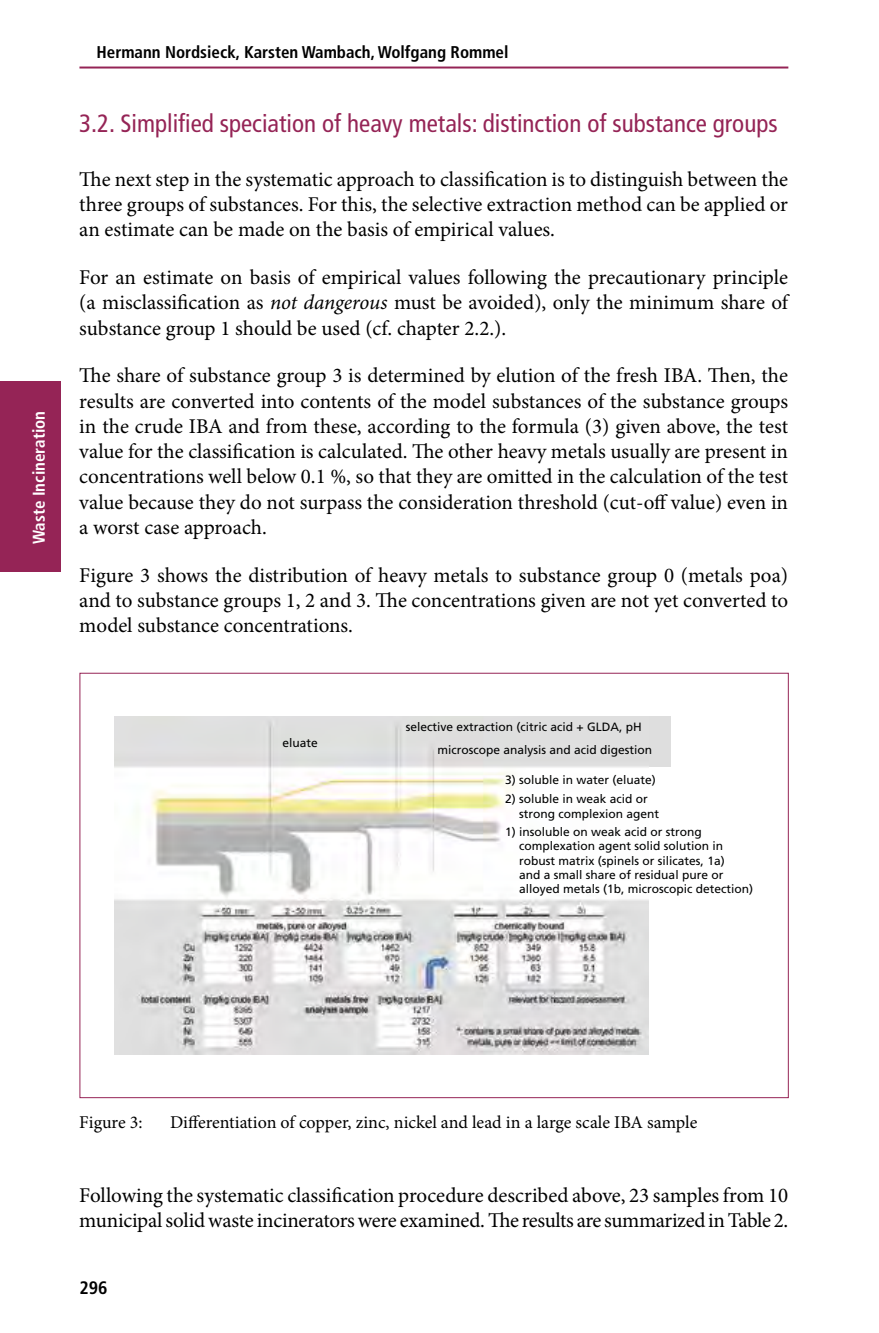
<style>
.page{position:relative;width:879px;height:1333px;background:#fff}
.page>*{position:absolute;margin:0;border:0;box-sizing:border-box;transform-origin:0 0}
.t1{font:condensed 25px "Frutiger";color:#952456}
.t2{font:21px/25.2px "Minion Pro";letter-spacing:-.005em;color:#000;text-align:justify}
.t3{font:18px "Minion Pro";color:#000}
.t4{font:700 condensed 18px "Frutiger";color:#000}
.t5{font:700 condensed 17px "Frutiger";color:#000}
.t6{font:700 condensed 17px "Frutiger";color:#fff}
.t7{font:12px/14.4px "Frutiger";color:#010202}
.s1{font-style:italic}
</style>
<div class="page">
<hr style="left:79px;top:66px;width:709px;height:2px;background:#952456">
<div style="left:0;top:381px;width:61px;height:190px;background:#952456"></div>
<div style="left:574px;top:716px;width:97px;height:50px;background:#dedede"></div>
<img style="left:115px;top:716px;width:533px;height:338px">
<p class="t6" style="left:29px;top:544px;width:134px;rotate:-90deg">Waste Incineration</p>
<p class="t5" style="left:96px;top:42px;width:413px">Hermann Nordsieck, Karsten Wambach, Wolfgang Rommel</p>
<p class="t1" style="left:79px;top:109px;width:700px">3.2. Simplified speciation of heavy metals: distinction of substance groups</p>
<p class="t2" style="left:79px;top:166px;width:710px">The next step in the systematic approach to classification is to distinguish between the three groups of substances. For this, the selective extraction method can be applied or an estimate can be made on the basis of empirical values.</p>
<p class="t2" style="left:79px;top:265px;width:710px">For an estimate on basis of empirical values following the precautionary principle (a misclassification as <span class="s1">not dangerous</span> must be avoided), only the minimum share of substance group 1 should be used (cf. chapter 2.2.).</p>
<p class="t2" style="left:79px;top:363px;width:710px">The share of substance group 3 is determined by elution of the fresh IBA. Then, the results are converted into contents of the model substances of the substance groups in the crude IBA and from these, according to the formula (3) given above, the test value for the classification is calculated. The other heavy metals usually are present in concentrations well below 0.1 %, so that they are omitted in the calculation of the test value because they do not surpass the consideration threshold (cut-off value) even in a worst case approach.</p>
<p class="t2" style="left:79px;top:562px;width:710px">Figure 3 shows the distribution of heavy metals to substance group 0 (metals poa) and to substance groups 1, 2 and 3. The concentrations given are not yet converted to model substance concentrations.</p>
<p class="t7" style="left:282px;top:735px;width:37px">eluate</p>
<p class="t7" style="left:437px;top:715px;width:216px;line-height:23px;text-indent:-32px">selective extraction (citric acid + GLDA, pH microscope analysis and acid digestion</p>
<p class="t7" style="left:505px;top:773px;width:152px">3) soluble in water (eluate)</p>
<p class="t7" style="left:519px;top:791px;width:142px;text-indent:-14px">2) soluble in weak acid or strong complexion agent</p>
<p class="t7" style="left:519px;top:824px;width:236px;text-indent:-14px">1) insoluble on weak acid or strong complexation agent solid solution in robust matrix (spinels or silicates, 1a)<br>and a small share of residual pure or alloyed metals (1b, microscopic detection)</p>
<p class="t3" style="left:79px;top:1110px;width:65px">Figure 3:</p>
<p class="t3" style="left:170px;top:1110px;width:529px">Differentiation of copper, zinc, nickel and lead in a large scale IBA sample</p>
<p class="t2" style="left:79px;top:1182px;width:710px">Following the systematic classification procedure described above, 23 samples from 10 municipal solid waste incinerators were examined. The results are summarized in Table 2.</p>
<p class="t4" style="left:79px;top:1276px;width:30px">296</p>
</div>
